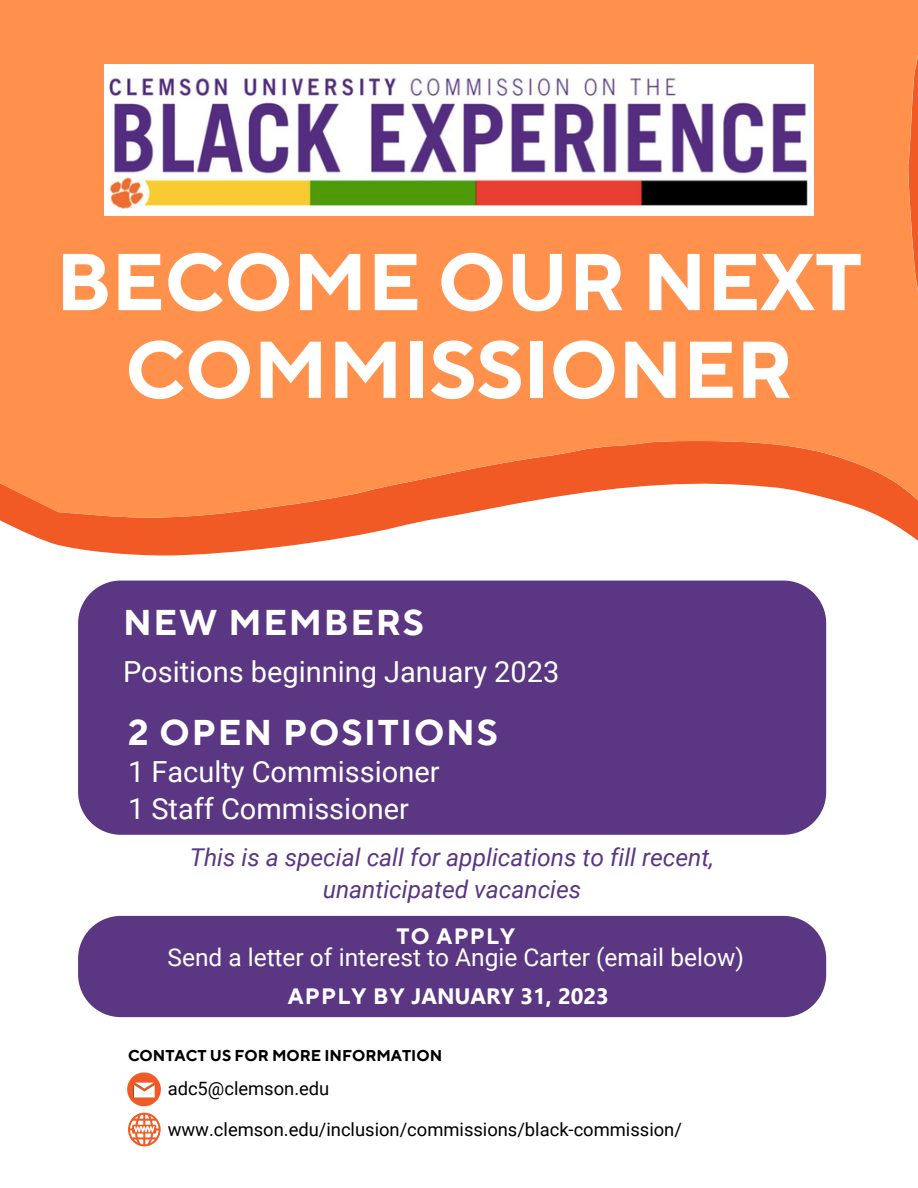
<style>
.page{position:relative;width:918px;height:1188px;background:#fff}
.page>*{position:absolute;margin:0;border:0;box-sizing:border-box;transform-origin:0 0}
.t1{font:700 80.25px/87.8px "TT Norms Pro";color:#fff;text-align:center}
.t2{font:700 35.7px "TT Norms Pro";letter-spacing:.05em;color:#fff}
.t3{font:28.95px/37px "Roboto";color:#fff}
.t4{font:italic 24.45px/31.5px "Roboto";color:#5a3683;text-align:center}
.t5{font:24.45px "Roboto";color:#fff}
.t6{font:700 22.2px "Leelawadee";color:#fff}
.t7{font:700 22.2px "TT Norms Pro";letter-spacing:.05em;color:#fff}
.t8{font:18.45px "Roboto";color:#000}
.t9{font:700 15.6px "TT Norms Pro";color:#000}
.s1{font-family:"TT Norms Pro"}
</style>
<div class="page">
<svg style="left:36px;top:537px;width:882px;height:19px"></svg>
<svg style="left:0;top:0;width:918px;height:537px;background:#fd9152"></svg>
<svg style="left:127px;top:1073px;width:34px;height:33px"></svg>
<svg style="left:128px;top:1113px;width:33px;height:33px"></svg>
<img style="left:104px;top:64px;width:710px;height:151px">
<div style="left:78px;top:581px;width:748px;height:254px;background:#5a3683"></div>
<div style="left:78px;top:916px;width:748px;height:101px;background:#5a3683"></div>
<h1 class="t1" style="left:56px;top:241px;width:808px">BECOME OUR NEXT<br>COMMISSIONER</h1>
<h2 class="t2" style="left:123px;top:601px;width:302px">NEW MEMBERS</h2>
<h3 class="t3" style="left:123px;top:653px;width:438px">Positions beginning January 2023</h3>
<h2 class="t2" style="left:128px;top:711px;width:371px">2 OPEN POSITIONS</h2>
<h3 class="t3" style="left:128px;top:754px;width:313px">1 Faculty Commissioner<br>1 Staff Commissioner</h3>
<h3 class="t4" style="left:190px;top:842px;width:526px">This is a special call for applications to fill recent, unanticipated vacancies</h3>
<p class="t7" style="left:397px;top:923px;width:120px">TO APPLY</p>
<h3 class="t5" style="left:168px;top:943px;width:578px">Send a letter of interest to Angie Carter (email below)</h3>
<p class="t6" style="left:288px;top:983px;width:323px"><span class="s1">APPLY BY</span> JANUARY 31, 2023</p>
<p class="t9" style="left:128px;top:1046px;width:316px">CONTACT US FOR MORE INFORMATION</p>
<p class="t8" style="left:168px;top:1078px;width:163px">adc5@clemson.edu</p>
<p class="t8" style="left:168px;top:1119px;width:516px">www.clemson.edu/inclusion/commissions/black-commission/</p>
</div>
